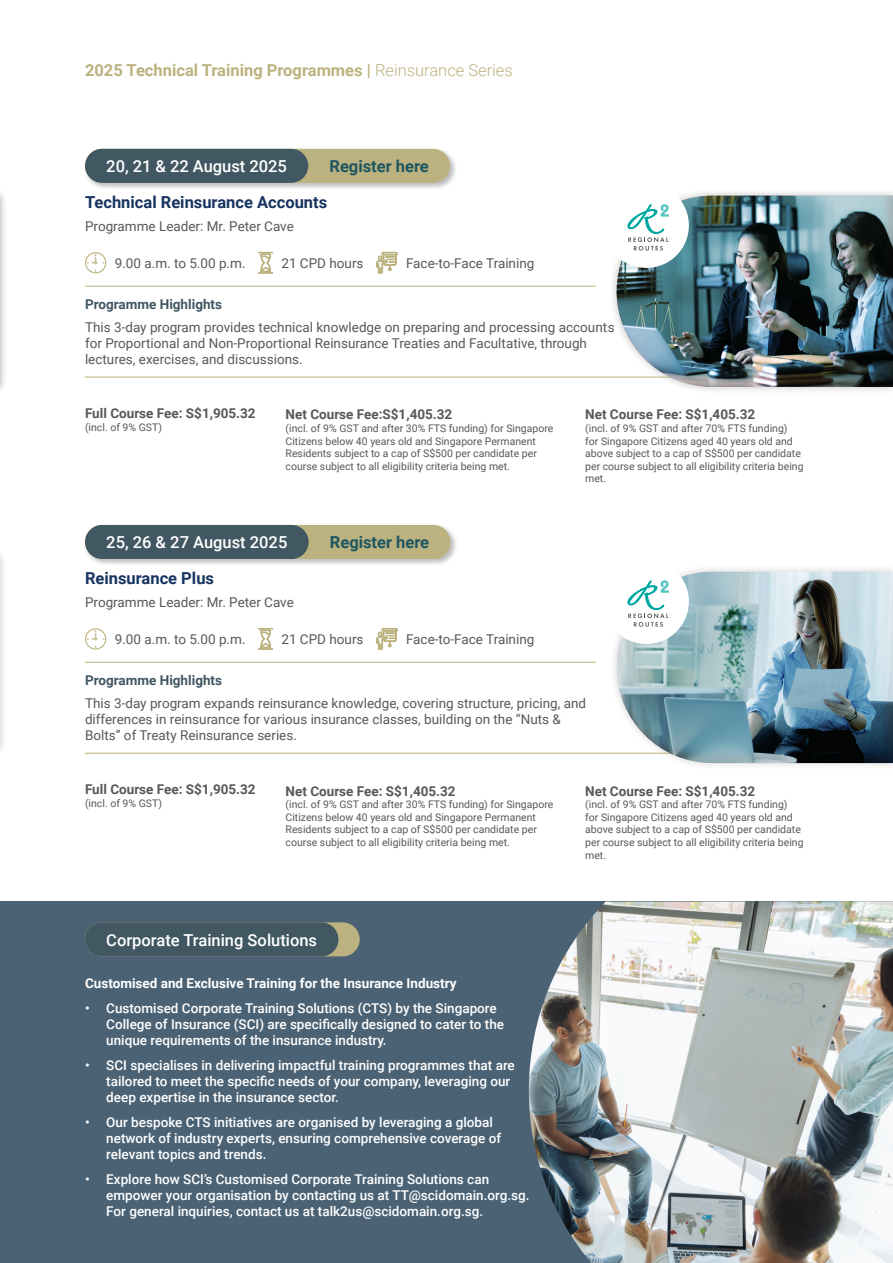
<style>
.page{position:relative;width:893px;height:1263px;background:#fff}
.page>*{position:absolute;margin:0;border:0;box-sizing:border-box;transform-origin:0 0}
.t1{font:500 16.5px "Roboto";color:#fff}
.t2{font:700 16.5px "Roboto";color:#bcb27f}
.t3{font:700 16.5px "Roboto";color:#173460}
.t4{font:700 16.5px "Roboto";color:#1d5661}
.t5{font:500 13.5px/16.2px "Roboto";color:#fff}
.t6{font:13.5px/16.2px "Roboto";color:#57585a}
.t7{font:700 13.5px "Roboto";color:#57585a}
.t8{font:700 13.5px "Roboto";color:#fff}
.t9{font:700 13.5px "Roboto";color:#415762}
.t10{font:10.5px/12.6px "Roboto";color:#57585a}
.s1{font-weight:300}
</style>
<div class="page">
<div style="left:0;top:187px;width:8px;height:208px;background:#f8f8f8"></div>
<hr style="left:0;top:193px;width:3px;height:195px;background:#dfdfdf">
<div style="left:0;top:548px;width:8px;height:208px;background:#fbfbfb"></div>
<hr style="left:0;top:554px;width:3px;height:195px;background:#ecebeb">
<hr style="left:85px;top:753px;width:723px;height:1px;background:#bdb380">
<hr style="left:85px;top:377px;width:723px;height:1px;background:#bdb380">
<hr style="left:85px;top:286px;width:510px;height:1px;background:#bdb380">
<div style="left:608px;top:187px;width:285px;height:208px;background:#231f20;opacity:.5"></div>
<div style="left:615px;top:193px;width:278px;height:195px;background:#231f20;opacity:.7"></div>
<div style="left:83px;top:147px;width:375px;height:43px;background:#231f20;opacity:.3"></div>
<div style="left:85px;top:149px;width:365px;height:34px;background:#bcb27f;border-radius:17px"></div>
<div style="left:85px;top:149px;width:223px;height:34px;background:#415762;border-radius:17px"></div>
<svg style="left:617px;top:196px;width:72px;height:72px"></svg>
<svg style="left:85px;top:252px;width:21px;height:21px"></svg>
<svg style="left:258px;top:252px;width:15px;height:22px"></svg>
<svg style="left:376px;top:252px;width:22px;height:21px"></svg>
<hr style="left:85px;top:662px;width:510px;height:1px;background:#bdb380">
<div style="left:608px;top:563px;width:285px;height:208px;background:#fefefe"></div>
<div style="left:615px;top:569px;width:278px;height:195px;background:#231f20;opacity:.7"></div>
<div style="left:83px;top:523px;width:375px;height:43px;background:#231f20;opacity:.3"></div>
<div style="left:85px;top:525px;width:365px;height:34px;background:#bcb27f;border-radius:17px"></div>
<div style="left:85px;top:525px;width:224px;height:34px;background:#415762;border-radius:17px"></div>
<svg style="left:617px;top:572px;width:72px;height:72px"></svg>
<svg style="left:85px;top:628px;width:21px;height:21px"></svg>
<svg style="left:258px;top:628px;width:15px;height:22px"></svg>
<svg style="left:376px;top:628px;width:22px;height:22px"></svg>
<div style="left:0;top:901px;width:893px;height:362px;background:#4b6274"></div>
<div style="left:85px;top:922px;width:275px;height:34px;background:#bcb27f;border-radius:17px"></div>
<div style="left:85px;top:922px;width:253px;height:34px;background:#415762;border-radius:17px"></div>
<img style="left:529px;top:901px;width:364px;height:362px">
<h1 class="t2" style="left:85px;top:59px;width:429px">2025 Technical Training Programmes | <span class="s1">Reinsurance Series</span></h1>
<h1 class="t1" style="left:106px;top:155px;width:182px">20, 21 &amp; 22 August 2025</h1>
<h1 class="t4" style="left:329px;top:155px;width:101px">Register here</h1>
<h1 class="t3" style="left:85px;top:191px;width:244px">Technical Reinsurance Accounts</h1>
<p class="t6" style="left:85px;top:217px;width:210px">Programme Leader: Mr. Peter Cave</p>
<p class="t6" style="left:115px;top:254px;width:132px">9.00 a.m. to 5.00 p.m.</p>
<p class="t6" style="left:281px;top:254px;width:84px">21 CPD hours</p>
<p class="t6" style="left:406px;top:254px;width:130px">Face-to-Face Training</p>
<p class="t9" style="left:85px;top:295px;width:139px">Programme Highlights</p>
<p class="t6" style="left:85px;top:318px;width:531px">This 3-day program provides technical knowledge on preparing and processing accounts for Proportional and Non-Proportional Reinsurance Treaties and Facultative, through lectures, exercises, and discussions.</p>
<p class="t7" style="left:85px;top:404px;width:172px">Full Course Fee: S$1,905.32</p>
<p class="t10" style="left:85px;top:420px;width:79px">(incl. of 9% GST)</p>
<p class="t7" style="left:286px;top:405px;width:168px">Net Course Fee:S$1,405.32</p>
<p class="t10" style="left:286px;top:422px;width:269px">(incl. of 9% GST and after 30% FTS funding) for Singapore Citizens below 40 years old and Singapore Permanent Residents subject to a cap of S$500 per candidate per course subject to all eligibility criteria being met.</p>
<h1 class="t1" style="left:106px;top:531px;width:183px">25, 26 &amp; 27 August 2025</h1>
<h1 class="t4" style="left:330px;top:531px;width:101px">Register here</h1>
<h1 class="t3" style="left:85px;top:567px;width:131px">Reinsurance Plus</h1>
<p class="t6" style="left:85px;top:594px;width:210px">Programme Leader: Mr. Peter Cave</p>
<p class="t6" style="left:115px;top:630px;width:132px">9.00 a.m. to 5.00 p.m.</p>
<p class="t6" style="left:281px;top:630px;width:84px">21 CPD hours</p>
<p class="t6" style="left:406px;top:630px;width:130px">Face-to-Face Training</p>
<p class="t7" style="left:585px;top:405px;width:172px">Net Course Fee: S$1,405.32</p>
<p class="t10" style="left:585px;top:422px;width:220px">(incl. of 9% GST and after 70% FTS funding)<br>for Singapore Citizens aged 40 years old and above subject to a cap of S$500 per candidate per course subject to all eligibility criteria being met.</p>
<p class="t9" style="left:85px;top:671px;width:139px">Programme Highlights</p>
<p class="t6" style="left:85px;top:695px;width:503px">This 3-day program expands reinsurance knowledge, covering structure, pricing, and differences in reinsurance for various insurance classes, building on the “Nuts &amp;<br>Bolts” of Treaty Reinsurance series.</p>
<p class="t7" style="left:85px;top:780px;width:172px">Full Course Fee: S$1,905.32</p>
<p class="t10" style="left:85px;top:797px;width:79px">(incl. of 9% GST)</p>
<p class="t7" style="left:286px;top:781px;width:172px">Net Course Fee: S$1,405.32</p>
<p class="t10" style="left:286px;top:798px;width:269px">(incl. of 9% GST and after 30% FTS funding) for Singapore Citizens below 40 years old and Singapore Permanent Residents subject to a cap of S$500 per candidate per course subject to all eligibility criteria being met.</p>
<h1 class="t1" style="left:106px;top:928px;width:212px">Corporate Training Solutions</h1>
<p class="t8" style="left:85px;top:973px;width:373px">Customised and Exclusive Training for the Insurance Industry</p>
<p class="t5" style="left:106px;top:999px;width:399px;text-indent:-21px">• Customised Corporate Training Solutions (CTS) by the Singapore<br>College of Insurance (SCI) are specifically designed to cater to the unique requirements of the insurance industry.</p>
<p class="t5" style="left:106px;top:1056px;width:410px;text-indent:-21px">• SCI specialises in delivering impactful training programmes that are tailored to meet the specific needs of your company, leveraging our deep expertise in the insurance sector.</p>
<p class="t5" style="left:106px;top:1113px;width:396px;text-indent:-21px">• Our bespoke CTS initiatives are organised by leveraging a global network of industry experts, ensuring comprehensive coverage of relevant topics and trends.</p>
<p class="t5" style="left:106px;top:1170px;width:425px;text-indent:-21px">• Explore how SCI’s Customised Corporate Training Solutions can empower your organisation by contacting us at TT@scidomain.org.sg.<br>For general inquiries, contact us at talk2us@scidomain.org.sg.</p>
<p class="t7" style="left:585px;top:781px;width:172px">Net Course Fee: S$1,405.32</p>
<p class="t10" style="left:585px;top:798px;width:220px">(incl. of 9% GST and after 70% FTS funding)<br>for Singapore Citizens aged 40 years old and above subject to a cap of S$500 per candidate per course subject to all eligibility criteria being met.</p>
</div>
